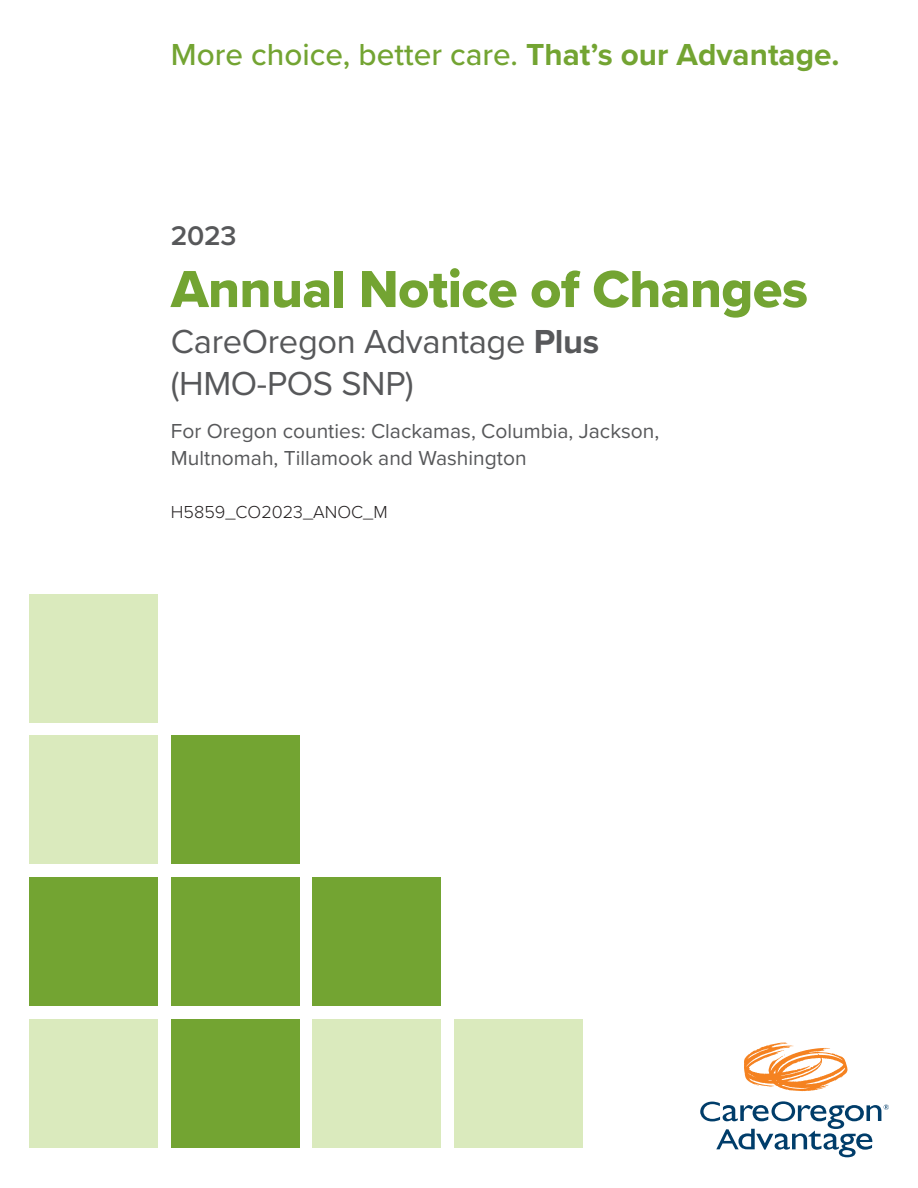
<style>
.page{position:relative;width:918px;height:1188px;background:#fff}
.page>*{position:absolute;margin:0;border:0;box-sizing:border-box;transform-origin:0 0}
.cover_title{font:54px "Proxima Nova Extrabld";letter-spacing:-.01em;color:#73a432}
.cover_title-2{font:34.5px/42px "Proxima Nova";letter-spacing:-.01em;color:#57585a}
.flyer_head{font:500 31.5px "Proxima Nova";color:#73a432}
.cover_title-3{font:600 28.05px "Proxima Nova";color:#57585a}
.cover_subtext{font:21px/27px "Proxima Nova";color:#57585a}
.text{font:300 18px "Proxima Nova";color:#231f20}
.s1{font-weight:700}
</style>
<div class="page">
<svg style="left:744px;top:1042px;width:104px;height:49px"></svg>
<svg style="left:700px;top:1101px;width:189px;height:56px"></svg>
<div style="left:29px;top:594px;width:128px;height:128px;background:#daeabd"></div>
<div style="left:29px;top:736px;width:128px;height:128px;background:#daeabd"></div>
<div style="left:171px;top:736px;width:128px;height:128px;background:#73a432"></div>
<div style="left:29px;top:878px;width:128px;height:128px;background:#73a432"></div>
<div style="left:171px;top:878px;width:128px;height:128px;background:#73a432"></div>
<div style="left:313px;top:878px;width:128px;height:128px;background:#73a432"></div>
<div style="left:29px;top:1019px;width:128px;height:129px;background:#daeabd"></div>
<div style="left:171px;top:1019px;width:128px;height:129px;background:#73a432"></div>
<div style="left:313px;top:1019px;width:128px;height:129px;background:#daeabd"></div>
<div style="left:454px;top:1019px;width:129px;height:129px;background:#daeabd"></div>
<p class="flyer_head" style="left:171px;top:31px;width:670px">More choice, better care. <span class="s1">That’s our Advantage.</span></p>
<p class="cover_title-3" style="left:171px;top:215px;width:67px">2023</p>
<p class="cover_title" style="left:171px;top:249px;width:639px">Annual Notice of Changes</p>
<p class="cover_title-2" style="left:171px;top:319px;width:430px">CareOregon Advantage <span class="s1">Plus </span>(HMO-POS SNP)</p>
<p class="cover_subtext" style="left:171px;top:417px;width:490px">For Oregon counties: Clackamas, Columbia, Jackson,<br>Multnomah, Tillamook and Washington</p>
<p class="text" style="left:171px;top:499px;width:218px">H5859_CO2023_ANOC_M</p>
</div>
